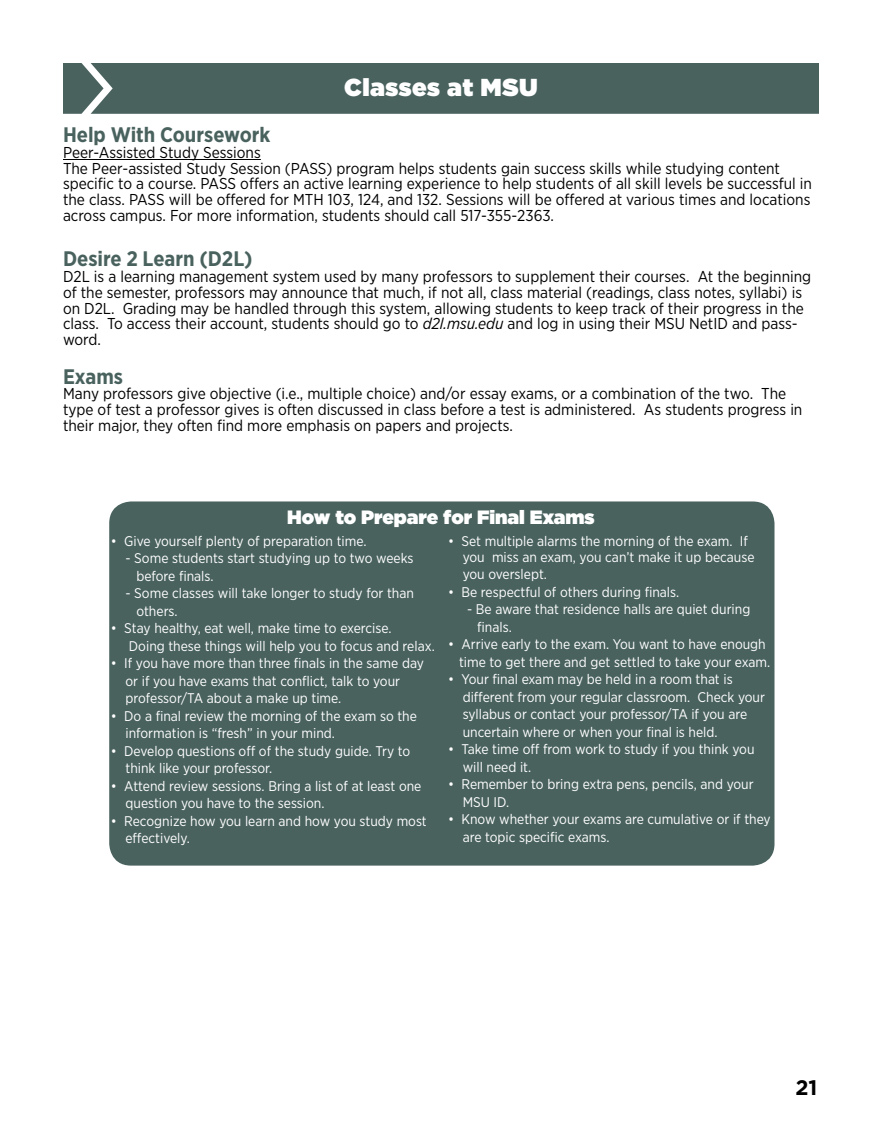
<style>
.page{position:relative;width:882px;height:1134px;background:#fff}
.page>*{position:absolute;margin:0;border:0;box-sizing:border-box;transform-origin:0 0}
.t1{font:900 24.5px "Gotham";letter-spacing:.02em;color:#fff}
.t2{font:700 21px "Gotham Narrow";color:#49625e}
.t3{font:700 21px "Gotham";color:#000}
.t4{font:900 19.25px "Gotham";color:#fff}
.t5{font:15.75px/15.8px "Gotham Narrow";color:#000}
.t6{font:14px/17.5px "Gotham Narrow";color:#fff}
.s1{font-style:italic}
</style>
<div class="page">
<div style="left:63px;top:63px;width:756px;height:51px;background:#49625e"></div>
<hr style="left:63px;top:159px;width:198px;height:1px;background:#000">
<div style="left:110px;top:502px;width:664px;height:363px;background:#49625e;border-radius:21px"></div>
<div style="left:109px;top:501px;width:666px;height:365px;border:2px solid #49625e;border-radius:21px"></div>
<h1 class="t1" style="left:344px;top:70px;width:195px">Classes at MSU</h1>
<h2 class="t2" style="left:63px;top:121px;width:209px">Help With Coursework</h2>
<p class="t5" style="left:63px;top:144px;width:751px">Peer-Assisted Study Sessions<br>The Peer-assisted Study Session (PASS) program helps students gain success skills while studying content specific to a course. PASS offers an active learning experience to help students of all skill levels be successful in the class. PASS will be offered for MTH 103, 124, and 132. Sessions will be offered at various times and locations across campus. For more information, students should call 517-355-2363.</p>
<h2 class="t2" style="left:63px;top:246px;width:191px">Desire 2 Learn (D2L)</h2>
<p class="t5" style="left:63px;top:268px;width:750px">D2L is a learning management system used by many professors to supplement their courses. At the beginning of the semester, professors may announce that much, if not all, class material (readings, class notes, syllabi) is on D2L. Grading may be handled through this system, allowing students to keep track of their progress in the class. To access their account, students should go to <span class="s1">d2l.msu.edu</span> and log in using their MSU NetID and pass&shy;word.</p>
<h2 class="t2" style="left:63px;top:363px;width:62px">Exams</h2>
<p class="t5" style="left:63px;top:386px;width:741px">Many professors give objective (i.e., multiple choice) and/or essay exams, or a combination of the two. The type of test a professor gives is often discussed in class before a test is administered. As students progress in their major, they often find more emphasis on papers and projects.</p>
<h3 class="t4" style="left:287px;top:504px;width:309px">How to Prepare for Final Exams</h3>
<p class="t6" style="left:111px;top:532px;width:257px">• Give yourself plenty of preparation time.</p>
<p class="t6" style="left:136px;top:549px;width:279px;text-indent:-11px">- Some students start studying up to two weeks before finals.</p>
<p class="t6" style="left:136px;top:584px;width:279px;text-indent:-11px">- Some classes will take longer to study for than others.</p>
<p class="t6" style="left:129px;top:619px;width:307px;text-indent:-18px">• Stay healthy, eat well, make time to exercise.<br>Doing these things will help you to focus and relax.</p>
<p class="t6" style="left:125px;top:654px;width:300px;text-indent:-15px">• If you have more than three finals in the same day or if you have exams that conflict, talk to your professor/TA about a make up time.</p>
<p class="t6" style="left:125px;top:707px;width:293px;text-indent:-15px">• Do a final review the morning of the exam so the information is “fresh” in your mind.</p>
<p class="t6" style="left:125px;top:742px;width:286px;text-indent:-15px">• Develop questions off of the study guide. Try to think like your professor.</p>
<p class="t6" style="left:125px;top:777px;width:297px;text-indent:-15px">• Attend review sessions. Bring a list of at least one question you have to the session.</p>
<p class="t6" style="left:125px;top:812px;width:303px;text-indent:-15px">• Recognize how you learn and how you study most effectively.</p>
<p class="t6" style="left:463px;top:533px;width:293px;line-height:15.8px;text-indent:-15px">• Set multiple alarms the morning of the exam. If you miss an exam, you can’t make it up because</p>
<p class="t6" style="left:463px;top:565px;width:86px">you overslept.</p>
<p class="t6" style="left:448px;top:583px;width:233px">• Be respectful of others during finals.</p>
<p class="t6" style="left:477px;top:600px;width:275px;text-indent:-10px">- Be aware that residence halls are quiet during finals.</p>
<p class="t6" style="left:459px;top:635px;width:313px;text-indent:-11px">• Arrive early to the exam. You want to have enough time to get there and get settled to take your exam.</p>
<p class="t6" style="left:463px;top:670px;width:304px;text-indent:-15px">• Your final exam may be held in a room that is different from your regular classroom. Check your syllabus or contact your professor/TA if you are uncertain where or when your final is held.</p>
<p class="t6" style="left:463px;top:740px;width:293px;text-indent:-15px">• Take time off from work to study if you think you will need it.</p>
<p class="t6" style="left:463px;top:775px;width:293px;text-indent:-15px">• Remember to bring extra pens, pencils, and your<br>MSU ID.</p>
<p class="t6" style="left:463px;top:810px;width:310px;text-indent:-15px">• Know whether your exams are cumulative or if they are topic specific exams.</p>
<h2 class="t3" style="left:795px;top:1074px;width:23px">21</h2>
</div>
